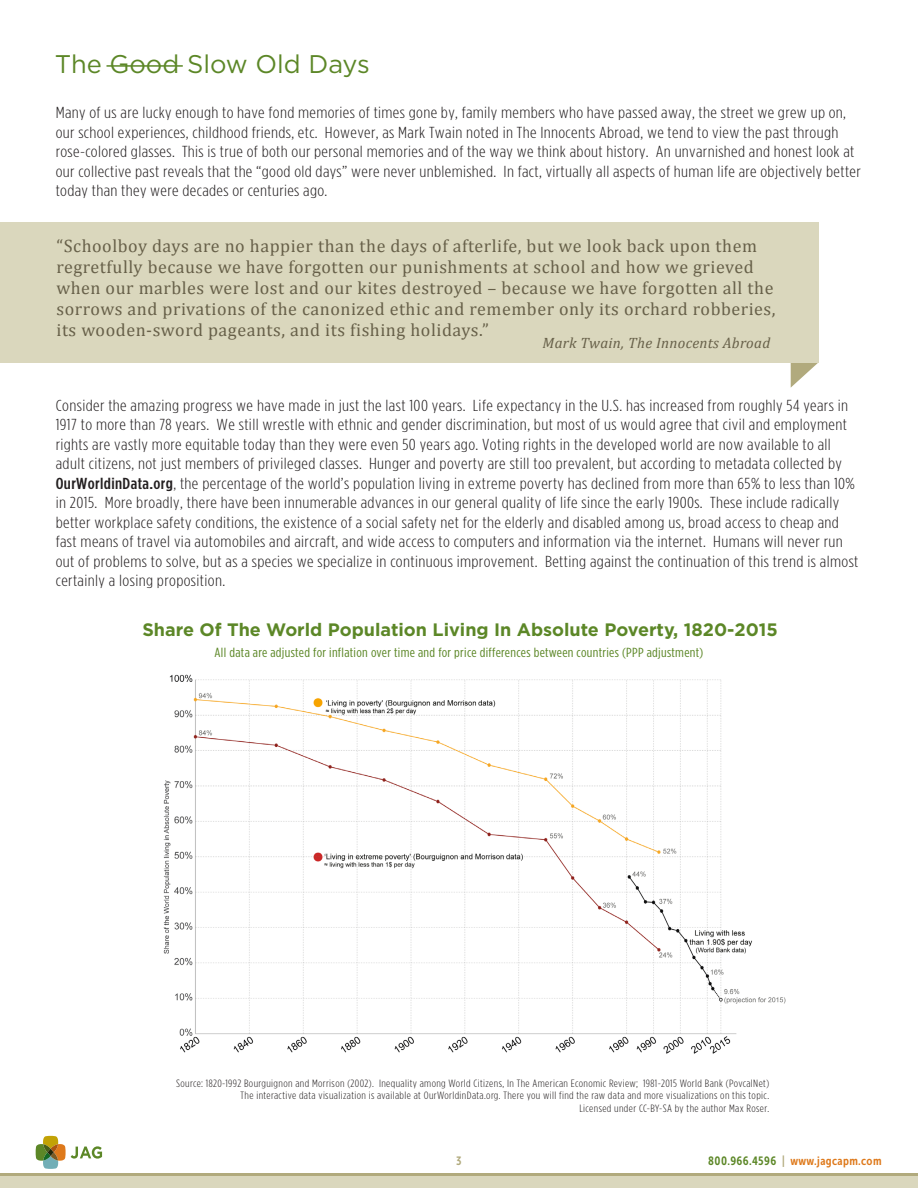
<style>
.page{position:relative;width:918px;height:1188px;background:#fff}
.page>*{position:absolute;margin:0;border:0;box-sizing:border-box;transform-origin:0 0}
.t1{font:25.5px "Gotham";color:#5c8727}
.t2{font:18px/21px "Cambria";letter-spacing:.03em;color:#676049}
.t3{font:700 18px "Gotham";color:#5c8727}
.t4{font:300 15.9px/19.5px "Gotham Condensed";letter-spacing:.02em;color:#231f20;scale:1.18 1}
.t5{font:italic 15px "Cambria";letter-spacing:.02em;color:#676049}
.t6{font:13.2px "Gotham Condensed";letter-spacing:.02em;color:#5c8727;scale:1.14 1}
.t7{font:12px "Museo Sans Cond 700";letter-spacing:.03em;color:#de791b}
.t8{font:12px "Museo Sans Cond 700";color:#b1aa7d}
.t9{font:300 10.5px "Gotham Condensed";letter-spacing:.035em;color:#231f20;scale:1.14 1}
.s1{font-weight:500}
.s2{color:#5c8727}
.s3{color:#b1aa7d}
</style>
<div class="page">
<div style="left:0;top:1173px;width:918px;height:15px;background:#b1aa7d"></div>
<svg style="left:35px;top:1136px;width:67px;height:33px"></svg>
<div style="left:0;top:1176px;width:918px;height:12px;background:#dad7bd"></div>
<hr style="left:106px;top:65px;width:77px;height:2px;background:#5c8727">
<img style="left:163px;top:674px;width:623px;height:380px">
<svg style="left:791px;top:363px;width:27px;height:25px"></svg>
<div style="left:0;top:223px;width:819px;height:140px;background:#dad7bd"></div>
<p class="t1" style="left:55px;top:49px;width:316px">The Good Slow Old Days</p>
<p class="t4" style="left:56px;top:103px;width:684px">Many of us are lucky enough to have fond memories of times gone by, family members who have passed away, the street we grew up on, our school experiences, childhood friends, etc. However, as Mark Twain noted in The Innocents Abroad, we tend to view the past through rose-colored glasses. This is true of both our personal memories and of the way we think about history. An unvarnished and honest look at our collective past reveals that the “good old days” were never unblemished. In fact, virtually all aspects of human life are objectively better today than they were decades or centuries ago.</p>
<p class="t2" style="left:56px;top:235px;width:721px">“Schoolboy days are no happier than the days of afterlife, but we look back upon them regretfully because we have forgotten our punishments at school and how we grieved when our marbles were lost and our kites destroyed – because we have forgotten all the sorrows and privations of the canonized ethic and remember only its orchard robberies, its wooden-sword pageants, and its fishing holidays.”</p>
<p class="t5" style="left:543px;top:332px;width:229px">Mark Twain, The Innocents Abroad</p>
<p class="t4" style="left:56px;top:395px;width:682px">Consider the amazing progress we have made in just the last 100 years. Life expectancy in the U.S. has increased from roughly 54 years in 1917 to more than 78 years. We still wrestle with ethnic and gender discrimination, but most of us would agree that civil and employment rights are vastly more equitable today than they were even 50 years ago. Voting rights in the developed world are now available to all adult citizens, not just members of privileged classes. Hunger and poverty are still too prevalent, but according to metadata collected by <span class="s1">OurWorldinData.org</span>, the percentage of the world’s population living in extreme poverty has declined from more than 65% to less than 10% in 2015. More broadly, there have been innumerable advances in our general quality of life since the early 1900s. These include radically better workplace safety conditions, the existence of a social safety net for the elderly and disabled among us, broad access to cheap and fast means of travel via automobiles and aircraft, and wide access to computers and information via the internet. Humans will never run out of problems to solve, but as a species we specialize in continuous improvement. Betting against the continuation of this trend is almost certainly a losing proposition.</p>
<p class="t3" style="left:142px;top:617px;width:637px">Share Of The World Population Living In Absolute Poverty, 1820-2015</p>
<p class="t6" style="left:215px;top:645px;width:430px">All data are adjusted for inflation over time and for price differences between countries (PPP adjustment)</p>
<p class="t9" style="left:176px;top:1077px;width:522px">Source: 1820-1992 Bourguignon and Morrison (2002). Inequality among World Citizens, In The American Economic Review; 1981-2015 World Bank (PovcalNet)</p>
<p class="t9" style="left:241px;top:1090px;width:465px">The interactive data visualization is available at OurWorldinData.org. There you will find the raw data and more visualizations on this topic.</p>
<p class="t9" style="left:579px;top:1103px;width:168px">Licensed under CC-BY-SA by the author Max Roser.</p>
<p class="t8" style="left:456px;top:1154px;width:7px">3</p>
<p class="t7" style="left:708px;top:1154px;width:175px"><span class="s2">800.966.4596</span> <span class="s3">|</span> www.jagcapm.com</p>
</div>
